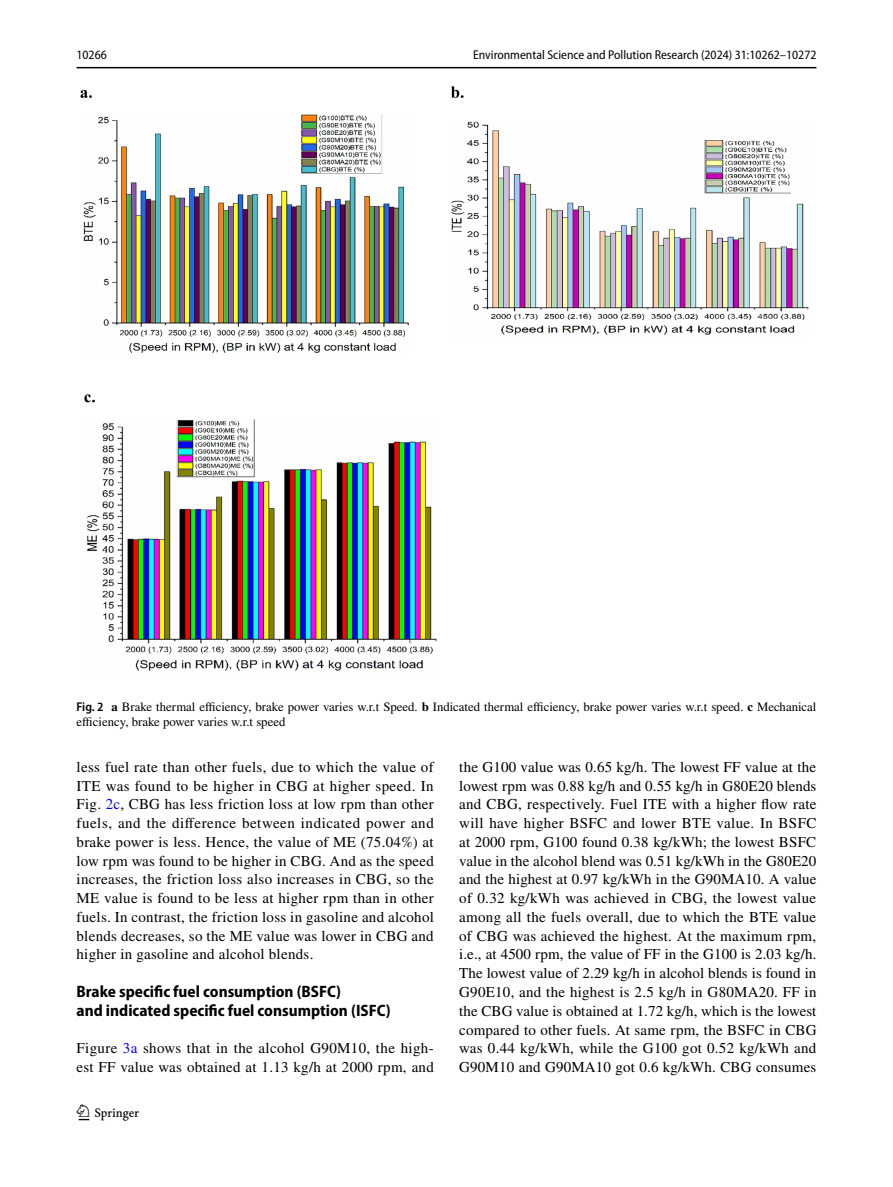
<style>
.page{position:relative;width:893px;height:1187px;background:#fff}
.page>*{position:absolute;margin:0;border:0;box-sizing:border-box;transform-origin:0 0}
.t1{font:22.5px "Springnew Regular 3";color:#000}
.t2{font:700 semi-condensed 16.5px/18.8px "Myriad Pro";color:#000}
.t3{font:15px/18.8px "STIX";letter-spacing:.02em;color:#000;text-align:justify}
.t4{font:12.75px/15px "STIX";color:#000}
.t5{font:semi-condensed 12.75px "Myriad Pro";color:#000}
.s1{font-family:"Myriad Pro";font-weight:600;font-stretch:semi-condensed}
.s2{font-weight:700}
.s3{color:#00f}
</style>
<div class="page">
<hr style="left:77px;top:67px;width:739px;height:1px;background:#000">
<img style="left:81px;top:87px;width:728px;height:584px">
<p class="t5" style="left:77px;top:48px;width:32px">10266</p>
<p class="t5" style="left:473px;top:48px;width:345px">Environmental Science and Pollution Research (2024) 31:10262–10272</p>
<p class="t4" style="left:77px;top:700px;width:741px"><span class="s1">Fig. 2</span> <span class="s2">a</span> Brake thermal efficiency, brake power varies w.r.t Speed. <span class="s2">b</span> Indicated thermal efficiency, brake power varies w.r.t speed. <span class="s2">c</span> Mechanical efficiency, brake power varies w.r.t speed</p>
<p class="t3" style="left:77px;top:758px;width:359px">less fuel rate than other fuels, due to which the value of ITE was found to be higher in CBG at higher speed. In Fig. <span class="s3">2c</span>, CBG has less friction loss at low rpm than other fuels, and the difference between indicated power and brake power is less. Hence, the value of ME (75.04%) at low rpm was found to be higher in CBG. And as the speed increases, the friction loss also increases in CBG, so the ME value is found to be less at higher rpm than in other fuels. In contrast, the friction loss in gasoline and alcohol blends decreases, so the ME value was lower in CBG and higher in gasoline and alcohol blends.</p>
<p class="t2" style="left:77px;top:982px;width:316px">Brake specific fuel consumption (BSFC)<br>and indicated specific fuel consumption (ISFC)</p>
<p class="t3" style="left:77px;top:1039px;width:359px">Figure <span class="s3">3a</span> shows that in the alcohol G90M10, the high&shy;est FF value was obtained at 1.13 kg/h at 2000 rpm, and</p>
<h1 class="t1" style="left:79px;top:1104px;width:62px">1 3</h1>
<p class="t3" style="left:459px;top:758px;width:359px">the G100 value was 0.65 kg/h. The lowest FF value at the lowest rpm was 0.88 kg/h and 0.55 kg/h in G80E20 blends and CBG, respectively. Fuel ITE with a higher flow rate will have higher BSFC and lower BTE value. In BSFC at 2000 rpm, G100 found 0.38 kg/kWh; the lowest BSFC value in the alcohol blend was 0.51 kg/kWh in the G80E20 and the highest at 0.97 kg/kWh in the G90MA10. A value of 0.32 kg/kWh was achieved in CBG, the lowest value among all the fuels overall, due to which the BTE value of CBG was achieved the highest. At the maximum rpm, i.e., at 4500 rpm, the value of FF in the G100 is 2.03 kg/h.<br>The lowest value of 2.29 kg/h in alcohol blends is found in G90E10, and the highest is 2.5 kg/h in G80MA20. FF in the CBG value is obtained at 1.72 kg/h, which is the lowest compared to other fuels. At same rpm, the BSFC in CBG was 0.44 kg/kWh, while the G100 got 0.52 kg/kWh and G90M10 and G90MA10 got 0.6 kg/kWh. CBG consumes</p>
</div>
